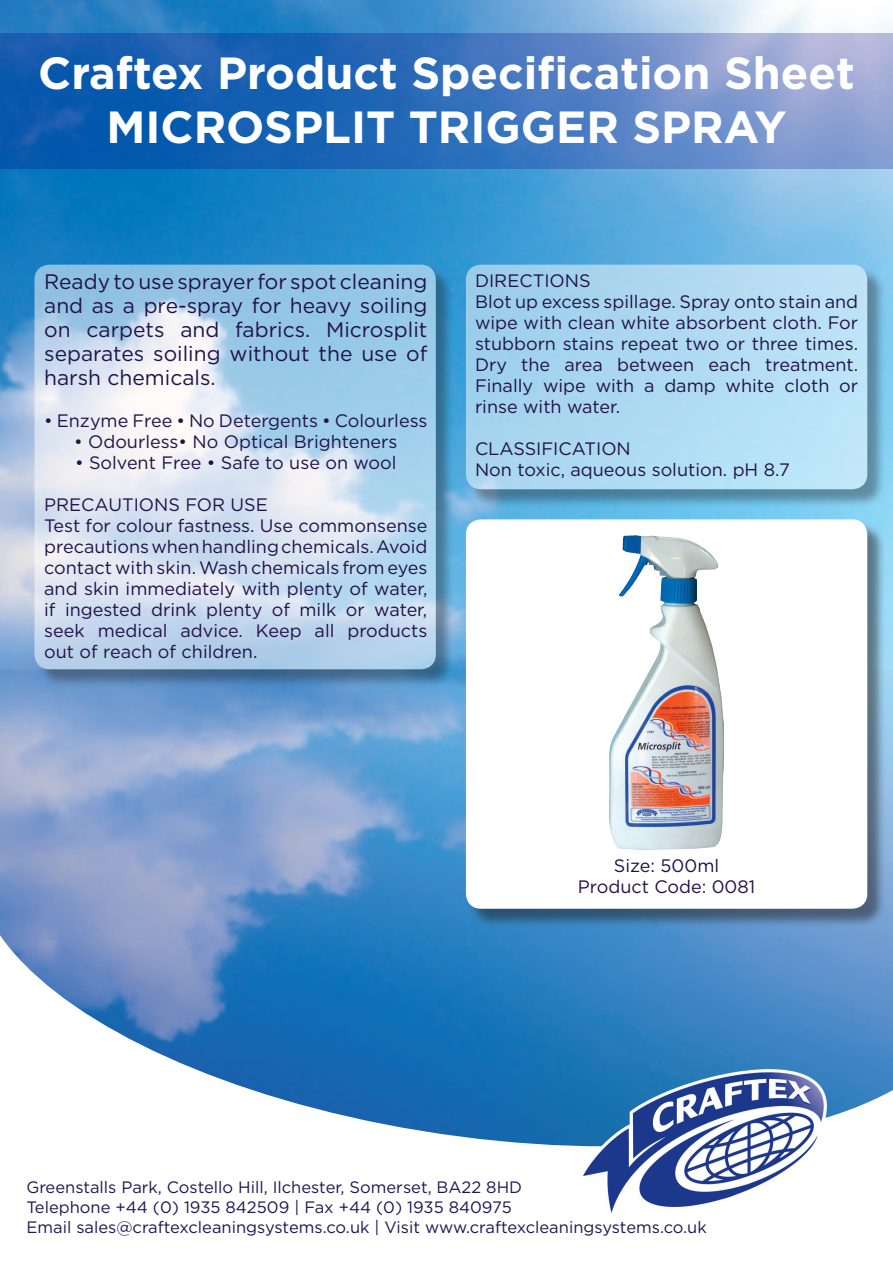
<style>
.page{position:relative;width:893px;height:1263px;background:#fff}
.page>*{position:absolute;margin:0;border:0;box-sizing:border-box;transform-origin:0 0}
.t1{font:700 45px "Gotham";color:#fff}
.t2{font:21px/24px "Gotham";color:#211249;text-align:justify}
.t3{font:18px/21px "Gotham";color:#211249;text-align:justify}
.t4{font:16.5px "Gotham";color:#1c1953}
</style>
<div class="page">
<img style="left:0;top:0;width:893px;height:1146px">
<svg style="left:0;top:33px;width:893px;height:136px;background:#4077bd"></svg>
<img style="left:578px;top:1070px;width:248px;height:143px">
<div style="left:37px;top:267px;width:418px;height:421px;background:#231f20;opacity:.75"></div>
<svg style="left:34px;top:265px;width:402px;height:404px;background:#c1d9ed"></svg>
<div style="left:468px;top:267px;width:418px;height:241px;background:#231f20;opacity:.75"></div>
<div style="left:466px;top:265px;width:401px;height:224px;background:linear-gradient(to right,#9fd0eb,#bfe5f8);border-radius:15px"></div>
<div style="left:468px;top:522px;width:418px;height:405px;background:#231f20;opacity:.51"></div>
<div style="left:466px;top:519px;width:401px;height:390px;background:#fff;border-radius:15px"></div>
<img style="left:610px;top:535px;width:113px;height:314px">
<p class="t1" style="left:38px;top:43px;width:818px">Craftex Product Specification Sheet</p>
<p class="t1" style="left:106px;top:97px;width:682px">MICROSPLIT TRIGGER SPRAY</p>
<p class="t2" style="left:44px;top:269px;width:385px">Ready to use sprayer for spot cleaning and as a pre-spray for heavy soiling on carpets and fabrics. Microsplit separates soiling without the use of harsh chemicals.</p>
<p class="t3" style="left:44px;top:410px;width:385px">• Enzyme Free • No Detergents • Colourless</p>
<p class="t3" style="left:74px;top:431px;width:325px">• Odourless• No Optical Brighteners</p>
<p class="t3" style="left:75px;top:452px;width:323px">• Solvent Free • Safe to use on wool</p>
<p class="t3" style="left:44px;top:494px;width:225px">PRECAUTIONS FOR USE</p>
<p class="t3" style="left:44px;top:515px;width:385px">Test for colour fastness. Use commonsense precautions when handling chemicals. Avoid contact with skin. Wash chemicals from eyes and skin immediately with plenty of water, if ingested drink plenty of milk or water, seek medical advice. Keep all products out of reach of children.</p>
<p class="t3" style="left:475px;top:270px;width:117px">DIRECTIONS</p>
<p class="t3" style="left:475px;top:291px;width:385px">Blot up excess spillage. Spray onto stain and wipe with clean white absorbent cloth. For stubborn stains repeat two or three times.<br>Dry the area between each treatment.<br>Finally wipe with a damp white cloth or rinse with water.</p>
<p class="t3" style="left:475px;top:438px;width:157px">CLASSIFICATION</p>
<p class="t3" style="left:475px;top:459px;width:316px">Non toxic, aqueous solution. pH 8.7</p>
<p class="t3" style="left:614px;top:854px;width:107px">Size: 500ml</p>
<p class="t3" style="left:578px;top:875px;width:179px">Product Code: 0081</p>
<p class="t4" style="left:26px;top:1177px;width:497px">Greenstalls Park, Costello Hill, Ilchester, Somerset, BA22 8HD</p>
<p class="t4" style="left:26px;top:1197px;width:487px">Telephone +44 (0) 1935 842509 | Fax +44 (0) 1935 840975</p>
<p class="t4" style="left:26px;top:1216px;width:682px">Email sales@craftexcleaningsystems.co.uk | Visit www.craftexcleaningsystems.co.uk</p>
</div>
